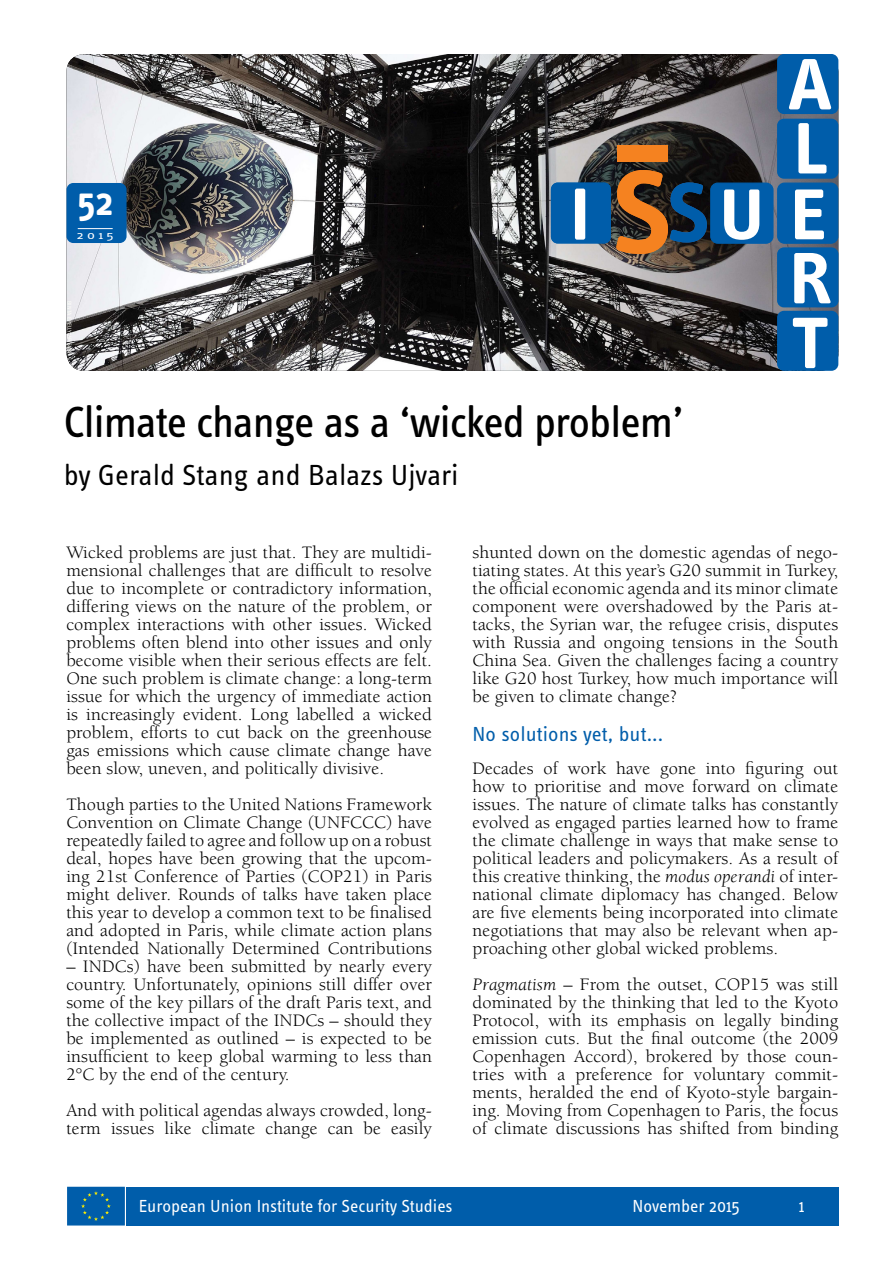
<style>
.page{position:relative;width:893px;height:1263px;background:#fff}
.page>*{position:absolute;margin:0;border:0;box-sizing:border-box;transform-origin:0 0}
.t1{font:45px "Info OT Text";letter-spacing:-.02em;color:#000}
.t2{font:700 39px "Info OT Text";color:#fff}
.t3{font:30px "Info OT Text";letter-spacing:-.01em;color:#000}
.t4{font:21px "Info OT Text";letter-spacing:.005em;color:#005daa}
.t5{font:18px/18px "Berkeley Std";letter-spacing:.005em;color:#000;text-align:justify}
.t6{font:18px "Info OT Text";color:#fff}
.t7{font:10.8px "Info OT Text";color:#fff;scale:1.44 1}
.t8{font:6px "Info OT Text";letter-spacing:.01em;color:#fefef9}
.s1{font-style:italic}
</style>
<div class="page">
<img style="left:66px;top:54px;width:772px;height:317px">
<div style="left:711px;top:183px;width:62px;height:60px;background:#005daa;border-radius:7px"></div>
<div style="left:710px;top:183px;width:63px;height:61px;border:1px solid #005daa;border-radius:7px"></div>
<div style="left:778px;top:183px;width:60px;height:60px;background:#005daa;border-radius:7px"></div>
<div style="left:777px;top:183px;width:61px;height:61px;border:1px solid #005daa;border-radius:7px"></div>
<svg style="left:724px;top:189px;width:35px;height:51px"></svg>
<svg style="left:795px;top:189px;width:29px;height:50px"></svg>
<div style="left:777px;top:311px;width:61px;height:60px;background:#005daa;border-radius:7px"></div>
<div style="left:777px;top:247px;width:61px;height:60px;background:#005daa;border-radius:7px"></div>
<div style="left:777px;top:119px;width:61px;height:60px;background:#005daa;border-radius:7px"></div>
<div style="left:777px;top:54px;width:61px;height:60px;background:#005daa;border-radius:7px"></div>
<svg style="left:616px;top:170px;width:91px;height:84px;background:#5e4734"></svg>
<svg style="left:789px;top:59px;width:42px;height:50px"></svg>
<svg style="left:798px;top:123px;width:28px;height:50px"></svg>
<svg style="left:794px;top:253px;width:37px;height:50px"></svg>
<svg style="left:793px;top:318px;width:34px;height:50px"></svg>
<div style="left:551px;top:183px;width:60px;height:60px;background:#005daa;border-radius:7px"></div>
<div style="left:575px;top:189px;width:10px;height:51px;background:#fff;border-radius:2px"></div>
<div style="left:617px;top:145px;width:50px;height:17px;background:#f58220"></div>
<div style="left:66px;top:183px;width:61px;height:60px;background:#005daa;border-radius:7px"></div>
<hr style="left:78px;top:228px;width:35px;height:1px;background:#fff">
<div style="left:127px;top:1187px;width:712px;height:38px;background:#005daa"></div>
<div style="left:67px;top:1187px;width:58px;height:38px;background:#005daa;border:2px solid #005daa"></div>
<svg style="left:81px;top:1191px;width:30px;height:30px"></svg>
<h2 class="t2" style="left:77px;top:178px;width:37px">52</h2>
<p class="t7" style="left:77px;top:229px;width:27px">2015</p>
<p class="t8" style="left:73px;top:301px;width:54px;rotate:90deg">Binta Epelly/AP/SIPA</p>
<h1 class="t1" style="left:64px;top:394px;width:621px">Climate change as a ‘wicked problem’</h1>
<h3 class="t3" style="left:64px;top:457px;width:396px">by Gerald Stang and Balazs Ujvari</h3>
<p class="t5" style="left:66px;top:544px;width:367px">Wicked problems are just that. They are multidi&shy;mensional challenges that are difficult to resolve due to incomplete or contradictory information, differing views on the nature of the problem, or complex interactions with other issues. Wicked problems often blend into other issues and only become visible when their serious effects are felt.<br>One such problem is climate change: a long-term issue for which the urgency of immediate action is increasingly evident. Long labelled a wicked problem, efforts to cut back on the greenhouse gas emissions which cause climate change have been slow, uneven, and politically divisive.</p>
<p class="t5" style="left:66px;top:796px;width:367px">Though parties to the United Nations Framework Convention on Climate Change (UNFCCC) have repeatedly failed to agree and follow up on a robust deal, hopes have been growing that the upcom&shy;ing 21st Conference of Parties (COP21) in Paris might deliver. Rounds of talks have taken place this year to develop a common text to be finalised and adopted in Paris, while climate action plans (Intended Nationally Determined Contributions</p>
<p class="t5" style="left:66px;top:958px;width:367px">– INDCs) have been submitted by nearly every country. Unfortunately, opinions still differ over some of the key pillars of the draft Paris text, and the collective impact of the INDCs – should they be implemented as outlined – is expected to be insufficient to keep global warming to less than 2°C by the end of the century.</p>
<p class="t5" style="left:66px;top:1102px;width:367px">And with political agendas always crowded, long&shy;term issues like climate change can be easily</p>
<p class="t5" style="left:472px;top:544px;width:367px">shunted down on the domestic agendas of nego&shy;tiating states. At this year’s G20 summit in Turkey, the official economic agenda and its minor climate component were overshadowed by the Paris at&shy;tacks, the Syrian war, the refugee crisis, disputes with Russia and ongoing tensions in the South China Sea. Given the challenges facing a country like G20 host Turkey, how much importance will be given to climate change?</p>
<p class="t4" style="left:472px;top:721px;width:192px">No solutions yet, but...</p>
<p class="t5" style="left:472px;top:760px;width:367px">Decades of work have gone into figuring out how to prioritise and move forward on climate issues. The nature of climate talks has constantly evolved as engaged parties learned how to frame the climate challenge in ways that make sense to political leaders and policymakers. As a result of this creative thinking, the <span class="s1">modus operandi</span> of inter&shy;national climate diplomacy has changed. Below are five elements being incorporated into climate negotiations that may also be relevant when ap&shy;proaching other global wicked problems.</p>
<p class="t5" style="left:472px;top:976px;width:367px"><span class="s1">Pragmatism</span> – From the outset, COP15 was still dominated by the thinking that led to the Kyoto Protocol, with its emphasis on legally binding emission cuts. But the final outcome (the 2009<br>Copenhagen Accord), brokered by those coun&shy;tries with a preference for voluntary commit&shy;ments, heralded the end of Kyoto-style bargain&shy;ing. Moving from Copenhagen to Paris, the focus of climate discussions has shifted from binding</p>
<p class="t6" style="left:139px;top:1194px;width:315px">European Union I nstitute for Security Studies</p>
<p class="t6" style="left:632px;top:1194px;width:109px">November 2015</p>
<p class="t6" style="left:799px;top:1195px;width:7px">1</p>
</div>
